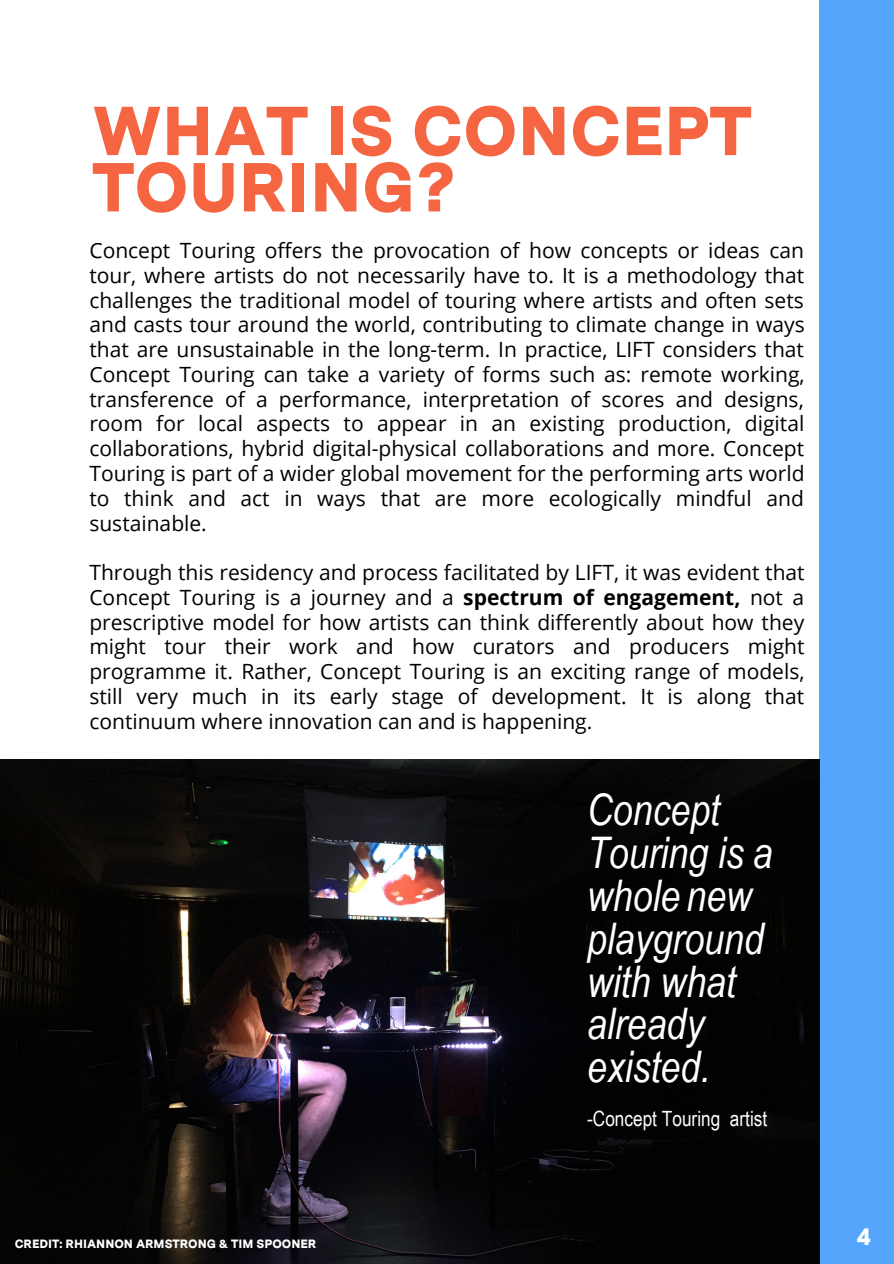
<style>
.page{position:relative;width:894px;height:1264px;background:#fff}
.page>*{position:absolute;margin:0;border:0;box-sizing:border-box;transform-origin:0 0}
.t1{font:900 69px "Messina Sans";color:#f56542}
.t2{font:italic 43.5px/42.9px "Arial Narrow";color:#fff}
.t3{font:900 24px "Messina Sans";color:#fff}
.t4{font:21px/24.8px "Open Sans";color:#000;text-align:justify}
.t5{font:21px "Arial Narrow";color:#fff}
.t6{font:900 12px "Messina Sans";color:#fff}
.s1{font-weight:700}
</style>
<div class="page">
<div style="left:819px;top:0;width:74px;height:1263px;background:#56a5fc"></div>
<img style="left:0;top:759px;width:819px;height:504px">
<p class="t1" style="left:92px;top:89px;width:660px">WHAT IS CONCEPT</p>
<h1 class="t1" style="left:92px;top:145px;width:365px">TOURING?</h1>
<p class="t4" style="left:89px;top:237px;width:716px">Concept Touring offers the provocation of how concepts or ideas can tour, where artists do not necessarily have to. It is a methodology that challenges the traditional model of touring where artists and often sets and casts tour around the world, contributing to climate change in ways that are unsustainable in the long-term. In practice, LIFT considers that Concept Touring can take a variety of forms such as: remote working, transference of a performance, interpretation of scores and designs, room for local aspects to appear in an existing production, digital collaborations, hybrid digital-physical collaborations and more. Concept Touring is part of a wider global movement for the performing arts world to think and act in ways that are more ecologically mindful and sustainable.</p>
<p class="t4" style="left:89px;top:559px;width:716px">Through this residency and process facilitated by LIFT, it was evident that Concept Touring is a journey and a <span class="s1">spectrum of engagement,</span> not a prescriptive model for how artists can think differently about how they might tour their work and how curators and producers might programme it. Rather, Concept Touring is an exciting range of models, still very much in its early stage of development. It is along that continuum where innovation can and is happening.</p>
<p class="t2" style="left:587px;top:787px;width:187px">Concept<br>Touring is a whole new playground with what already existed.</p>
<p class="t5" style="left:587px;top:1103px;width:182px">-Concept Touring artist</p>
<p class="t6" style="left:15px;top:1236px;width:303px">CREDIT: RHIANNON ARMSTRONG &amp; TIM SPOONER</p>
<p class="t3" style="left:856px;top:1221px;width:15px">4</p>
</div>
